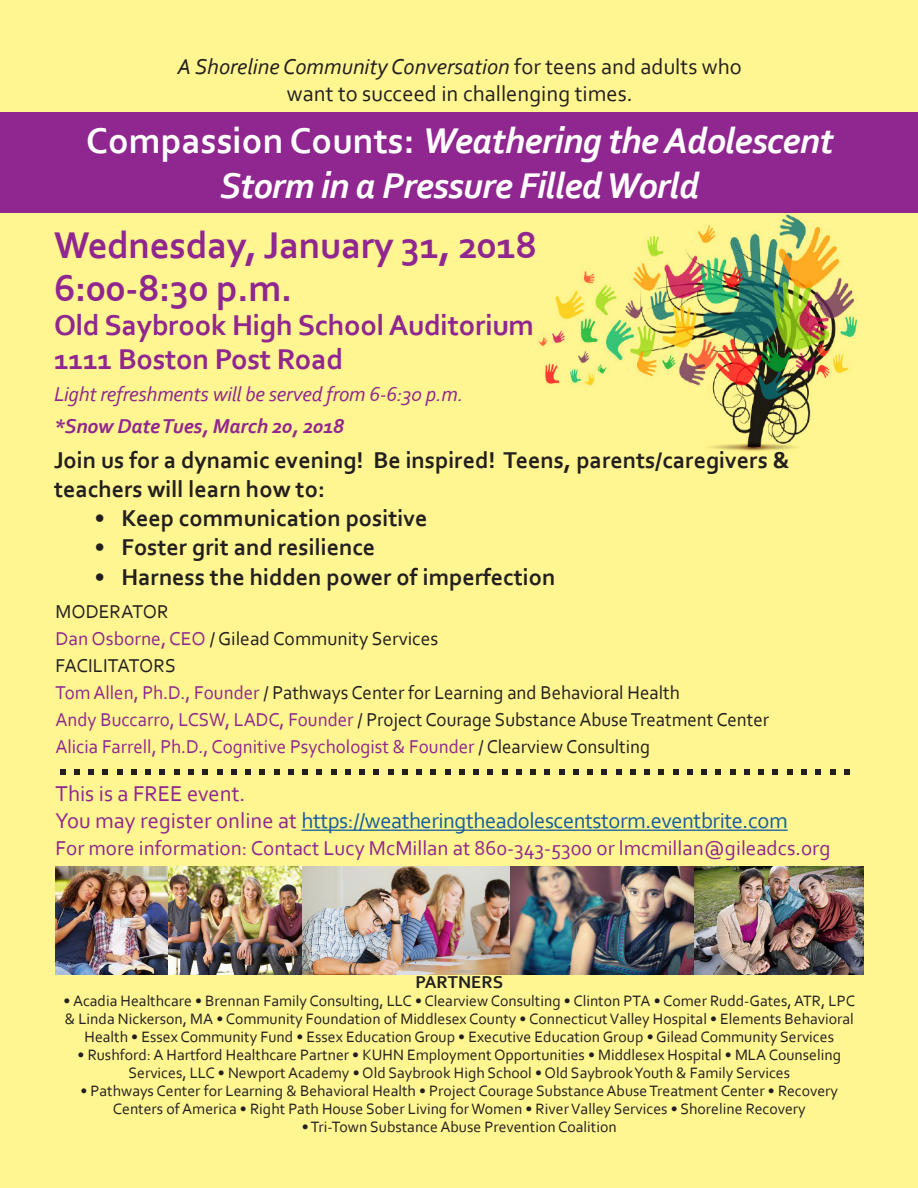
<style>
.page{position:relative;width:918px;height:1188px;background:#fff691}
.page>*{position:absolute;margin:0;border:0;box-sizing:border-box;transform-origin:0 0}
.t1{font:54px "Corbel";color:#231f20}
.t2{font:700 39px "Corbel";letter-spacing:-.01em;color:#90268f}
.t3{font:italic 700 37.5px/45px "Corbel";letter-spacing:-.02em;color:#fff;text-align:center}
.t4{font:700 30px "Corbel";letter-spacing:-.01em;color:#90268f}
.t5{font:700 24px/28.8px "Corbel";color:#231f20}
.t6{font:22.5px "Corbel";letter-spacing:-.02em;color:#175d9e}
.t7{font:italic 22.5px "Corbel";color:#231f20}
.t8{font:22.5px "Corbel";color:#231f20}
.t9{font:22.5px "Corbel";color:#90268f}
.t10{font:21px "Corbel";color:#90268f}
.t11{font:italic 21px "Corbel";letter-spacing:-.01em;color:#90268f}
.t12{font:italic 700 21px "Corbel";letter-spacing:-.01em;color:#90268f}
.t13{font:19.5px "Corbel";color:#231f20}
.t14{font:19.5px "Corbel";color:#90268f}
.t15{font:700 18px "Corbel";color:#231f20}
.t16{font:15.75px/18px "Corbel";color:#231f20;text-align:center}
.s1{font-style:normal}
.s2{color:#90268f}
.s3{color:#231f20}
</style>
<div class="page">
<div style="left:0;top:112px;width:918px;height:101px;background:#90268f"></div>
<img style="left:538px;top:214px;width:320px;height:237px">
<hr style="left:302px;top:830px;width:486px;height:1px;background:#175d9e">
<img style="left:56px;top:866px;width:638px;height:108px">
<img style="left:694px;top:866px;width:169px;height:108px">
<p class="t7" style="left:178px;top:52px;width:566px">A Shoreline Community Conversation <span class="s1">for teens and adults who</span></p>
<p class="t8" style="left:287px;top:79px;width:347px">want to succeed in challenging times.</p>
<p class="t3" style="left:86px;top:117px;width:749px"><span class="s1">Compassion Counts:</span> Weathering the Adolescent<br>Storm in a Pressure Filled World</p>
<p class="t2" style="left:54px;top:221px;width:485px">Wednesday, January 31, 2018</p>
<p class="t2" style="left:54px;top:264px;width:240px">6:00-8:30 p.m.</p>
<p class="t4" style="left:54px;top:306px;width:482px">Old Saybrook High School Auditorium</p>
<p class="t4" style="left:54px;top:340px;width:291px">1111 Boston Post Road</p>
<p class="t11" style="left:54px;top:381px;width:411px">Light refreshments will be served from 6-6:30 p.m.</p>
<p class="t12" style="left:54px;top:413px;width:292px">*Snow Date Tues, March 20, 2018</p>
<p class="t5" style="left:54px;top:445px;width:737px">Join us for a dynamic evening! Be inspired! Teens, parents/caregivers &amp; teachers will learn how to:</p>
<p class="t5" style="left:94px;top:503px;width:335px">• Keep communication positive</p>
<p class="t5" style="left:94px;top:532px;width:282px">• Foster grit and resilience</p>
<p class="t5" style="left:94px;top:562px;width:463px">• Harness the hidden power of imperfection</p>
<p class="t13" style="left:56px;top:599px;width:115px">MODERATOR</p>
<p class="t13" style="left:56px;top:626px;width:384px"><span class="s2">Dan Osborne, CEO</span> / Gilead Community Services</p>
<p class="t13" style="left:56px;top:653px;width:122px">FACILITATORS</p>
<p class="t13" style="left:56px;top:680px;width:626px"><span class="s2">Tom Allen, Ph.D., Founder</span> / Pathways Center for Learning and Behavioral Health</p>
<p class="t13" style="left:56px;top:707px;width:715px"><span class="s2">Andy Buccarro, LCSW, LADC, Founder</span> / Project Courage Substance Abuse Treatment Center</p>
<p class="t14" style="left:56px;top:734px;width:596px">Alicia Farrell, Ph.D., Cognitive Psychologist &amp; Founder <span class="s3">/ Clearview Consulting</span></p>
<p class="t1" style="left:56px;top:723px;width:800px">........................................................</p>
<p class="t9" style="left:56px;top:780px;width:191px">This is a FREE event.</p>
<p class="t6" style="left:56px;top:807px;width:734px"><span class="s2">You may register online at</span> https://weatheringtheadolescentstorm.eventbrite.com</p>
<p class="t10" style="left:56px;top:835px;width:776px">For more information: Contact Lucy McMillan at 860-343-5300 or lmcmillan@gileadcs.org</p>
<p class="t15" style="left:415px;top:971px;width:89px">PARTNERS</p>
<p class="t16" style="left:64px;top:992px;width:793px">• Acadia Healthcare • Brennan Family Consulting, LLC • Clearview Consulting • Clinton PTA • Comer Rudd-Gates, ATR, LPC &amp; Linda Nickerson, MA • Community Foundation of Middlesex County • Connecticut Valley Hospital • Elements Behavioral<br>Health • Essex Community Fund • Essex Education Group • Executive Education Group • Gilead Community Services</p>
<p class="t16" style="left:78px;top:1046px;width:765px">• Rushford: A Hartford Healthcare Partner • KUHN Employment Opportunities • Middlesex Hospital • MLA Counseling<br>Services, LLC • Newport Academy • Old Saybrook High School • Old Saybrook Youth &amp; Family Services</p>
<p class="t16" style="left:81px;top:1082px;width:759px">• Pathways Center for Learning &amp; Behavioral Health • Project Courage Substance Abuse Treatment Center • Recovery<br>Centers of America • Right Path House Sober Living for Women • River Valley Services • Shoreline Recovery</p>
<p class="t16" style="left:302px;top:1118px;width:316px">• Tri-Town Substance Abuse Prevention Coalition</p>
</div>
